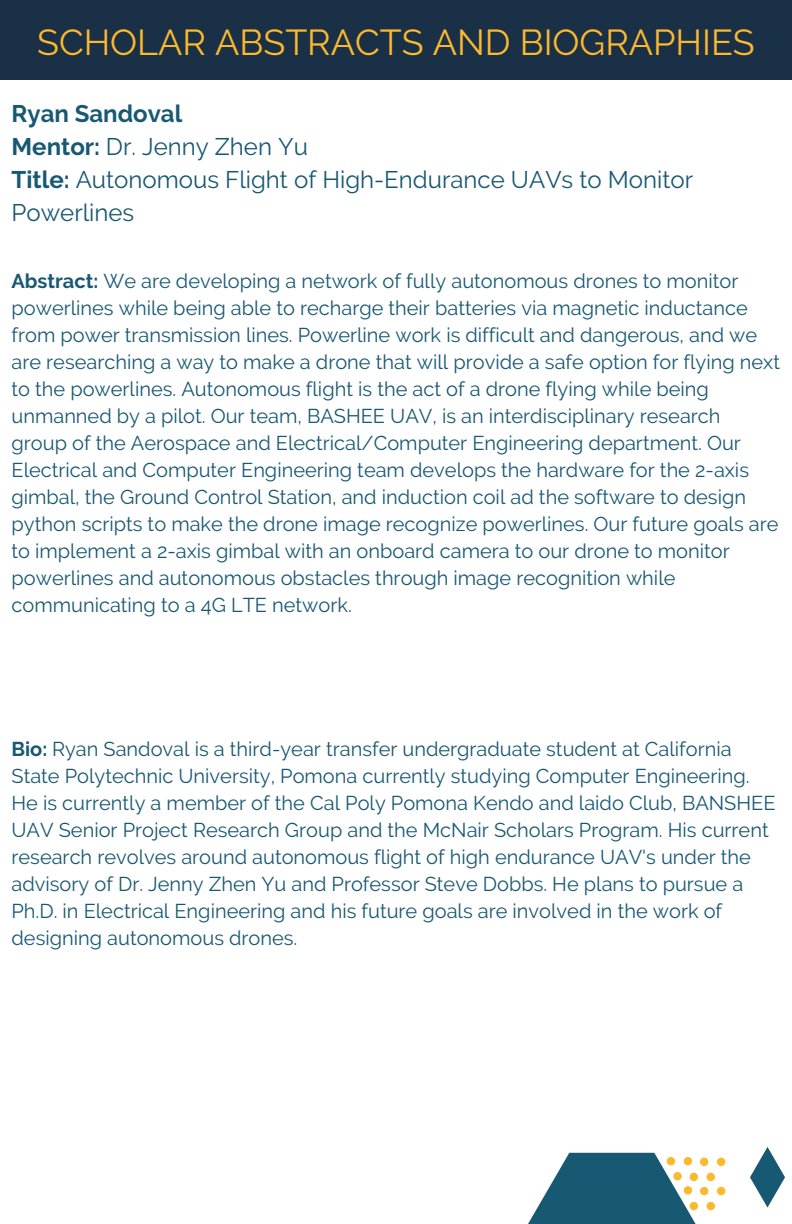
<style>
.page{position:relative;width:792px;height:1224px;background:#fff}
.page>*{position:absolute;margin:0;border:0;box-sizing:border-box;transform-origin:0 0}
.t1{font:36px "Raleway";color:#fdb92e}
.t2{font:24px/33px "Raleway";color:#175873}
.t3{font:20px/27px "Raleway";color:#175873}
.s1{font-weight:700}
</style>
<div class="page">
<div style="left:0;top:0;width:792px;height:80px;background:#193046"></div>
<svg style="left:528px;top:1153px;width:197px;height:71px"></svg>
<svg style="left:750px;top:1147px;width:35px;height:61px"></svg>
<h1 class="t1" style="left:37px;top:21px;width:719px">SCHOLAR ABSTRACTS AND BIOGRAPHIES</h1>
<p class="t2" style="left:12px;top:97px;width:683px"><span class="s1">Ryan Sandoval<br>Mentor:</span> Dr. Jenny Zhen Yu<br><span class="s1">Title:</span> Autonomous Flight of High-Endurance UAVs to Monitor<br>Powerlines</p>
<p class="t3" style="left:12px;top:267px;width:770px"><span class="s1">Abstract:</span> We are developing a network of fully autonomous drones to monitor powerlines while being able to recharge their batteries via magnetic inductance from power transmission lines. Powerline work is difficult and dangerous, and we are researching a way to make a drone that will provide a safe option for flying next to the powerlines. Autonomous flight is the act of a drone flying while being unmanned by a pilot. Our team, BASHEE UAV, is an interdisciplinary research group of the Aerospace and Electrical/Computer Engineering department. Our Electrical and Computer Engineering team develops the hardware for the 2-axis gimbal, the Ground Control Station, and induction coil ad the software to design python scripts to make the drone image recognize powerlines. Our future goals are to implement a 2-axis gimbal with an onboard camera to our drone to monitor powerlines and autonomous obstacles through image recognition while communicating to a 4G LTE network.</p>
<p class="t3" style="left:12px;top:736px;width:766px"><span class="s1">Bio:</span> Ryan Sandoval is a third-year transfer undergraduate student at California State Polytechnic University, Pomona currently studying Computer Engineering.<br>He is currently a member of the Cal Poly Pomona Kendo and laido Club, BANSHEE UAV Senior Project Research Group and the McNair Scholars Program. His current research revolves around autonomous flight of high endurance UAV's under the advisory of Dr. Jenny Zhen Yu and Professor Steve Dobbs. He plans to pursue a Ph.D. in Electrical Engineering and his future goals are involved in the work of designing autonomous drones.</p>
</div>
